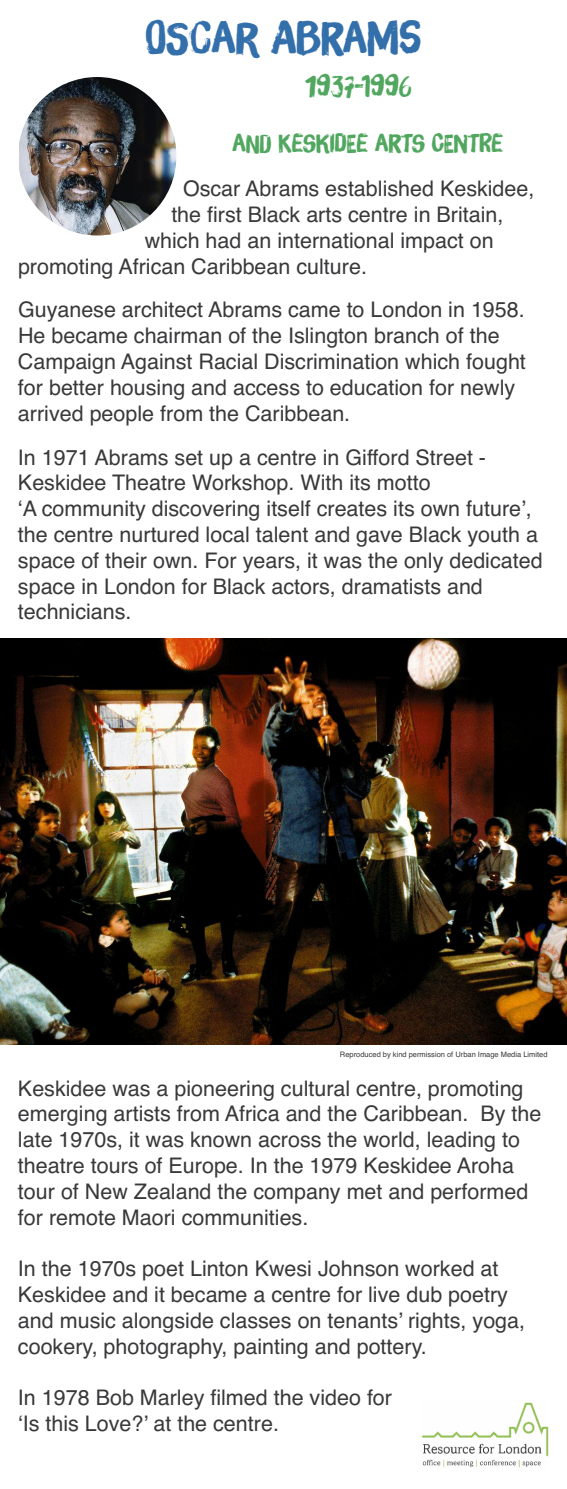
<style>
.page{position:relative;width:567px;height:1489px;background:#fff}
.page>*{position:absolute;margin:0;border:0;box-sizing:border-box;transform-origin:0 0}
.t1{font:45px "Brush Up";color:#336faa}
.t2{font:30px "Brush Up";color:#51a75f}
.t3{font:25px "Brush Up";color:#51a75f}
.t4{font:21.5px/25.8px "Helvetica";color:#39383a}
.t5{font:7.5px "Helvetica";color:#39383a}
</style>
<div class="page">
<img style="left:422px;top:1402px;width:127px;height:65px">
<img style="left:0;top:638px;width:567px;height:406px">
<img style="left:19px;top:77px;width:157px;height:158px">
<h1 class="t1" style="left:146px;top:20px;width:277px">OSCAR ABRAMS</h1>
<h2 class="t2" style="left:305px;top:73px;width:108px">1937-1996</h2>
<p class="t3" style="left:232px;top:133px;width:272px">AND KESKIDEE ARTS CENTRE</p>
<p class="t4" style="left:183px;top:176px;width:353px">Oscar Abrams established Keskidee,</p>
<p class="t4" style="left:171px;top:202px;width:334px">the first Black arts centre in Britain,</p>
<p class="t4" style="left:145px;top:227px;width:350px">which had an international impact on</p>
<p class="t4" style="left:18px;top:253px;width:350px">promoting African Caribbean culture.</p>
<p class="t4" style="left:18px;top:297px;width:509px">Guyanese architect Abrams came to London in 1958.<br>He became chairman of the Islington branch of the Campaign Against Racial Discrimination which fought for better housing and access to education for newly arrived people from the Caribbean.</p>
<p class="t4" style="left:18px;top:444px;width:526px">In 1971 Abrams set up a centre in Gifford Street - Keskidee Theatre Workshop. With its motto<br>‘A community discovering itself creates its own future’, the centre nurtured local talent and gave Black youth a space of their own. For years, it was the only dedicated space in London for Black actors, dramatists and technicians.</p>
<p class="t5" style="left:340px;top:1049px;width:209px">Reproduced by kind permission of Urban Image Media Limited</p>
<p class="t4" style="left:18px;top:1075px;width:525px">Keskidee was a pioneering cultural centre, promoting emerging artists from Africa and the Caribbean. By the late 1970s, it was known across the world, leading to theatre tours of Europe. In the 1979 Keskidee Aroha tour of New Zealand the company met and performed for remote Maori communities.</p>
<p class="t4" style="left:18px;top:1255px;width:509px">In the 1970s poet Linton Kwesi Johnson worked at Keskidee and it became a centre for live dub poetry and music alongside classes on tenants’ rights, yoga, cookery, photography, painting and pottery.</p>
<p class="t4" style="left:18px;top:1384px;width:376px">In 1978 Bob Marley filmed the video for ‘Is this Love?’ at the centre.</p>
</div>
